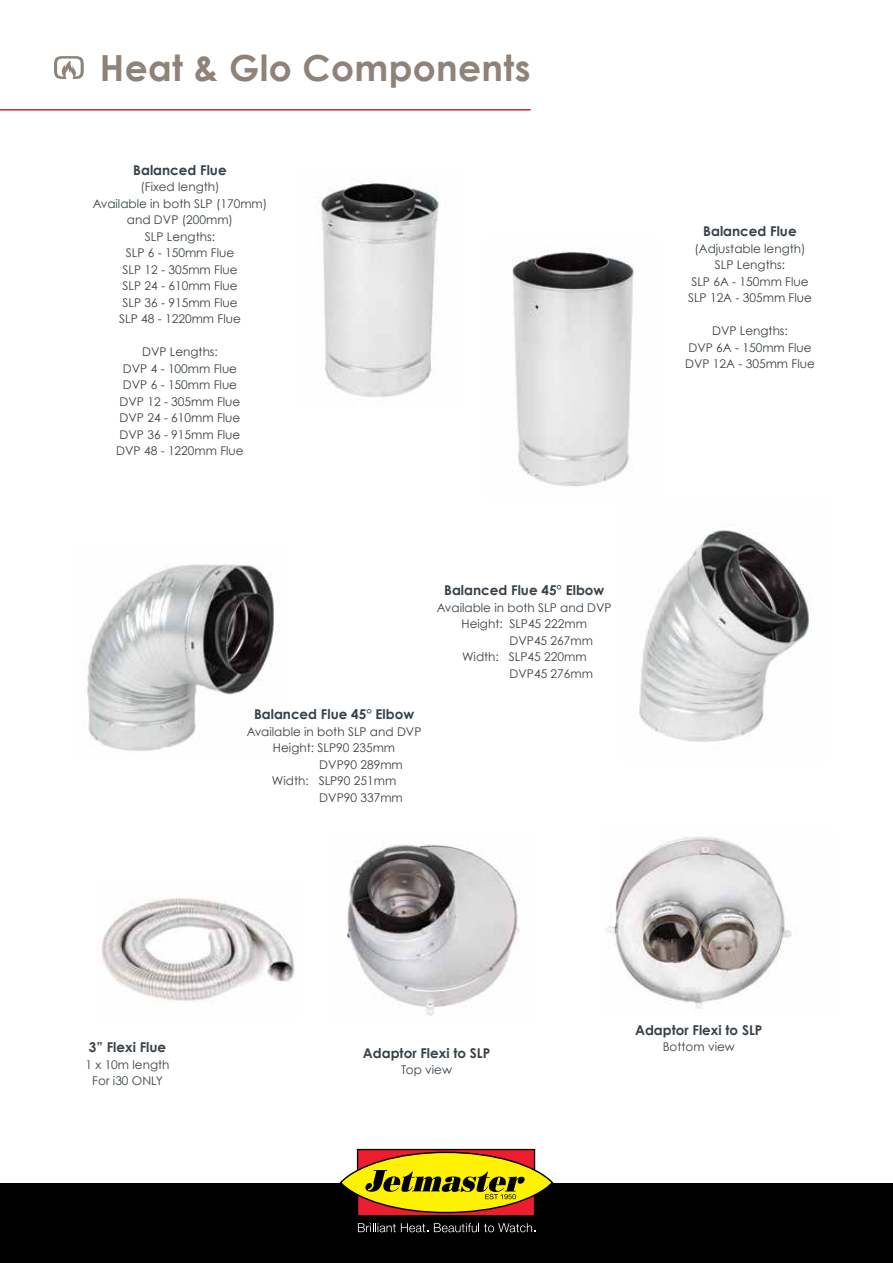
<style>
.page{position:relative;width:893px;height:1263px;background:#fff}
.page>*{position:absolute;margin:0;border:0;box-sizing:border-box;transform-origin:0 0}
.t1{font:700 36px "Century Gothic";letter-spacing:.01em;color:#8f8279}
.t2{font:700 13.5px "Century Gothic";color:#384147}
.t3{font:12px/16.5px "Century Gothic";color:#384147;text-align:center}
</style>
<div class="page">
<img style="left:87px;top:564px;width:187px;height:187px">
<img style="left:319px;top:181px;width:120px;height:217px">
<img style="left:639px;top:530px;width:173px;height:212px">
<img style="left:512px;top:252px;width:122px;height:235px">
<img style="left:347px;top:844px;width:173px;height:172px">
<img style="left:606px;top:836px;width:186px;height:172px">
<div style="left:0;top:1183px;width:893px;height:80px;background:#000"></div>
<div style="left:358px;top:1149px;width:177px;height:67px;background:#ed1c2e"></div>
<div style="left:357px;top:1149px;width:178px;height:67px;border:1px solid #000"></div>
<svg style="left:341px;top:1152px;width:211px;height:60px;fill:#fff200"></svg>
<svg style="left:365px;top:1170px;width:160px;height:29px"></svg>
<svg style="left:358px;top:1223px;width:70px;height:9px"></svg>
<svg style="left:434px;top:1223px;width:101px;height:9px"></svg>
<svg style="left:54px;top:56px;width:30px;height:23px"></svg>
<hr style="left:0;top:109px;width:531px;height:2px;background:#d2232a">
<img style="left:101px;top:898px;width:194px;height:105px">
<h1 class="t1" style="left:100px;top:41px;width:432px">Heat &amp; Glo Components</h1>
<p class="t2" style="left:133px;top:160px;width:95px">Balanced Flue</p>
<p class="t3" style="left:93px;top:179px;width:176px">(Fixed length)<br>Available in both SLP (170mm) and DVP (200mm)<br>SLP Lengths:<br>SLP 6 - 150mm Flue<br>SLP 12 - 305mm Flue<br>SLP 24 - 610mm Flue<br>SLP 36 - 915mm Flue<br>SLP 48 - 1220mm Flue</p>
<p class="t3" style="left:116px;top:344px;width:129px">DVP Lengths:<br>DVP 4 - 100mm Flue<br>DVP 6 - 150mm Flue<br>DVP 12 - 305mm Flue<br>DVP 24 - 610mm Flue<br>DVP 36 - 915mm Flue<br>DVP 48 - 1220mm Flue</p>
<p class="t2" style="left:254px;top:704px;width:162px">Balanced Flue 45° Elbow</p>
<p class="t3" style="left:247px;top:723px;width:176px">Available in both SLP and DVP</p>
<p class="t3" style="left:273px;top:740px;width:124px">Height: SLP90 235mm</p>
<p class="t3" style="left:319px;top:756px;width:85px">DVP90 289mm</p>
<p class="t3" style="left:272px;top:773px;width:126px">Width: SLP90 251mm</p>
<p class="t3" style="left:319px;top:789px;width:85px">DVP90 337mm</p>
<p class="t2" style="left:444px;top:580px;width:162px">Balanced Flue 45° Elbow</p>
<p class="t3" style="left:437px;top:599px;width:176px">Available in both SLP and DVP</p>
<p class="t3" style="left:461px;top:615px;width:127px">Height: SLP45 222mm</p>
<p class="t3" style="left:509px;top:632px;width:85px">DVP45 267mm</p>
<p class="t3" style="left:462px;top:648px;width:126px">Width: SLP45 220mm</p>
<p class="t3" style="left:510px;top:665px;width:85px">DVP45 276mm</p>
<p class="t2" style="left:703px;top:221px;width:95px">Balanced Flue</p>
<p class="t3" style="left:688px;top:240px;width:125px">(Adjustable length)<br>SLP Lengths:<br>SLP 6A - 150mm Flue<br>SLP 12A - 305mm Flue</p>
<p class="t3" style="left:685px;top:322px;width:131px">DVP Lengths:<br>DVP 6A - 150mm Flue<br>DVP 12A - 305mm Flue</p>
<p class="t2" style="left:89px;top:1037px;width:79px">3” Flexi Flue</p>
<p class="t3" style="left:86px;top:1056px;width:85px">1 x 10m length<br>For i30 ONLY</p>
<p class="t2" style="left:363px;top:1042px;width:129px">Adaptor Flexi to SLP</p>
<p class="t3" style="left:401px;top:1061px;width:52px">Top view</p>
<p class="t2" style="left:635px;top:1020px;width:129px">Adaptor Flexi to SLP</p>
<p class="t3" style="left:663px;top:1039px;width:74px">Bottom view</p>
</div>
